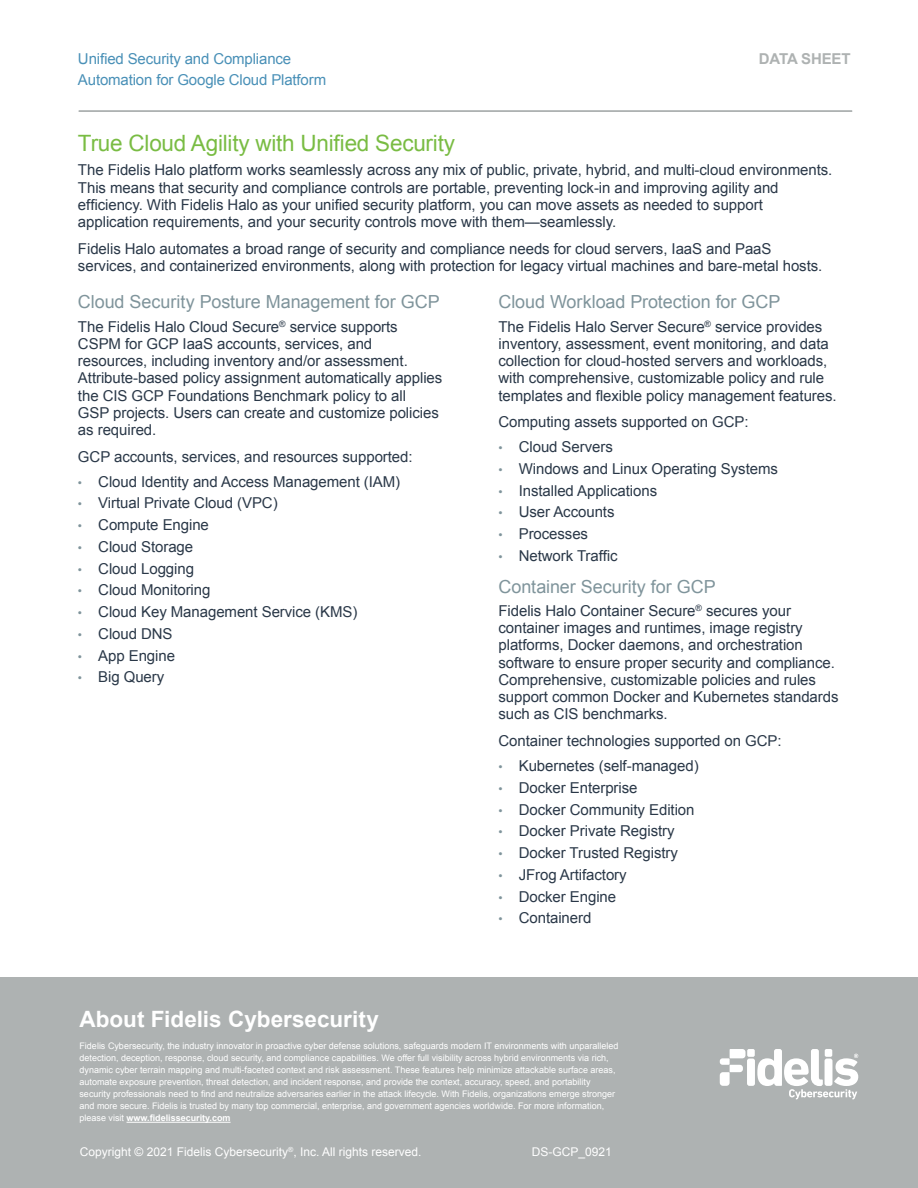
<style>
.page{position:relative;width:918px;height:1188px;background:#fff}
.page>*{position:absolute;margin:0;border:0;box-sizing:border-box;transform-origin:0 0}
.t1{font:22.5px "Arial";letter-spacing:-.01em;color:#79bc43}
.t2{font:700 22.5px "Arial";color:#fff}
.t3{font:18px "Arial";letter-spacing:-.005em;color:#7f949b}
.t4{font:15px/17.2px "Arial";letter-spacing:-.005em;color:#2a3848}
.t5{font:15px "Arial";letter-spacing:-.01em;color:#4990b7}
.t6{font:700 15px "Arial";letter-spacing:-.01em;color:#aeb2b2}
.t7{font:12px "Arial";color:#fff}
.t8{font:9px/12px "Arial";color:#fff}
.s1{font-size:12px;color:#7f949b}
.s2{font-weight:700}
</style>
<div class="page">
<div style="left:0;top:978px;width:918px;height:210px;background:#aeb2b2"></div>
<hr style="left:127px;top:1122px;width:104px;height:1px;background:#fff">
<svg style="left:720px;top:1049px;width:25px;height:37px"></svg>
<div style="left:747px;top:1059px;width:8px;height:27px;background:#fff;border-radius:2px"></div>
<div style="left:747px;top:1049px;width:8px;height:8px;background:#fff;border-radius:2px"></div>
<svg style="left:757px;top:1049px;width:101px;height:50px"></svg>
<hr style="left:79px;top:110px;width:773px;height:2px;background:#aeb2b2">
<p class="t5" style="left:78px;top:49px;width:215px">Unified Security and Compliance</p>
<p class="t6" style="left:759px;top:48px;width:93px">DATA SHEET</p>
<p class="t5" style="left:78px;top:70px;width:250px">Automation for Google Cloud Platform</p>
<h1 class="t1" style="left:78px;top:129px;width:378px">True Cloud Agility with Unified Security</h1>
<p class="t4" style="left:78px;top:162px;width:756px">The Fidelis Halo platform works seamlessly across any mix of public, private, hybrid, and multi-cloud environments.<br>This means that security and compliance controls are portable, preventing lock-in and improving agility and efficiency. With Fidelis Halo as your unified security platform, you can move assets as needed to support application requirements, and your security controls move with them—seamlessly.</p>
<p class="t4" style="left:78px;top:240px;width:746px">Fidelis Halo automates a broad range of security and compliance needs for cloud servers, IaaS and PaaS services, and containerized environments, along with protection for legacy virtual machines and bare-metal hosts.</p>
<p class="t3" style="left:78px;top:290px;width:363px">Cloud Security Posture Management for GCP</p>
<p class="t4" style="left:78px;top:318px;width:366px">The Fidelis Halo Cloud Secure<sup>®</sup> service supports CSPM for GCP IaaS accounts, services, and resources, including inventory and/or assessment.<br>Attribute-based policy assignment automatically applies the CIS GCP Foundations Benchmark policy to all<br>GSP projects. Users can create and customize policies as required.</p>
<p class="t4" style="left:78px;top:448px;width:336px">GCP accounts, services, and resources supported:</p>
<p class="t4" style="left:78px;top:473px;width:324px"><span class="s1">•</span> Cloud Identity and Access Management (IAM)</p>
<p class="t4" style="left:78px;top:495px;width:201px"><span class="s1">•</span> Virtual Private Cloud (VPC)</p>
<p class="t4" style="left:78px;top:516px;width:132px"><span class="s1">•</span> Compute Engine</p>
<p class="t4" style="left:78px;top:538px;width:117px"><span class="s1">•</span> Cloud Storage</p>
<p class="t4" style="left:78px;top:560px;width:118px"><span class="s1">•</span> Cloud Logging</p>
<p class="t4" style="left:78px;top:582px;width:134px"><span class="s1">•</span> Cloud Monitoring</p>
<p class="t4" style="left:78px;top:603px;width:281px"><span class="s1">•</span> Cloud Key Management Service (KMS)</p>
<p class="t4" style="left:78px;top:625px;width:96px"><span class="s1">•</span> Cloud DNS</p>
<p class="t4" style="left:78px;top:647px;width:99px"><span class="s1">•</span> App Engine</p>
<p class="t4" style="left:78px;top:669px;width:88px"><span class="s1">•</span> Big Query</p>
<p class="t3" style="left:498px;top:290px;width:283px">Cloud Workload Protection for GCP</p>
<p class="t4" style="left:498px;top:318px;width:340px">The Fidelis Halo Server Secure<sup>®</sup> service provides inventory, assessment, event monitoring, and data collection for cloud-hosted servers and workloads, with comprehensive, customizable policy and rule templates and flexible policy management features.</p>
<p class="t4" style="left:498px;top:414px;width:252px">Computing assets supported on GCP:</p>
<p class="t4" style="left:498px;top:438px;width:116px"><span class="s1">•</span> Cloud Servers</p>
<p class="t4" style="left:498px;top:460px;width:281px"><span class="s1">•</span> Windows and Linux Operating Systems</p>
<p class="t4" style="left:498px;top:482px;width:160px"><span class="s1">•</span> Installed Applications</p>
<p class="t4" style="left:498px;top:504px;width:118px"><span class="s1">•</span> User Accounts</p>
<p class="t4" style="left:498px;top:525px;width:91px"><span class="s1">•</span> Processes</p>
<p class="t4" style="left:498px;top:547px;width:121px"><span class="s1">•</span> Network Traffic</p>
<p class="t3" style="left:498px;top:574px;width:219px">Container Security for GCP</p>
<p class="t4" style="left:498px;top:602px;width:342px">Fidelis Halo Container Secure<sup>®</sup> secures your container images and runtimes, image registry platforms, Docker daemons, and orchestration software to ensure proper security and compliance.<br>Comprehensive, customizable policies and rules support common Docker and Kubernetes standards such as CIS benchmarks.</p>
<p class="t4" style="left:498px;top:733px;width:285px">Container technologies supported on GCP:</p>
<p class="t4" style="left:498px;top:757px;width:202px"><span class="s1">•</span> Kubernetes (self-managed)</p>
<p class="t4" style="left:498px;top:779px;width:141px"><span class="s1">•</span> Docker Enterprise</p>
<p class="t4" style="left:498px;top:801px;width:198px"><span class="s1">•</span> Docker Community Edition</p>
<p class="t4" style="left:498px;top:823px;width:178px"><span class="s1">•</span> Docker Private Registry</p>
<p class="t4" style="left:498px;top:844px;width:181px"><span class="s1">•</span> Docker Trusted Registry</p>
<p class="t4" style="left:498px;top:866px;width:130px"><span class="s1">•</span> JFrog Artifactory</p>
<p class="t4" style="left:498px;top:888px;width:119px"><span class="s1">•</span> Docker Engine</p>
<p class="t4" style="left:498px;top:910px;width:94px"><span class="s1">•</span> Containerd</p>
<h1 class="t2" style="left:79px;top:1004px;width:301px">About Fidelis Cybersecurity</h1>
<p class="t8" style="left:79px;top:1040px;width:540px">Fidelis Cybersecurity, the industry innovator in proactive cyber defense solutions, safeguards modern IT environments with unparalleled detection, deception, response, cloud security, and compliance capabilities. We offer full visibility across hybrid environments via rich, dynamic cyber terrain mapping and multi-faceted context and risk assessment. These features help minimize attackable surface areas, automate exposure prevention, threat detection, and incident response, and provide the context, accuracy, speed, and portability security professionals need to find and neutralize adversaries earlier in the attack lifecycle. With Fidelis, organizations emerge stronger and more secure. Fidelis is trusted by many top commercial, enterprise, and government agencies worldwide. For more information, please visit <span class="s2">www.fidelissecurity.com</span></p>
<p class="t7" style="left:80px;top:1144px;width:343px">Copyright © 2021 Fidelis Cybersecurity<sup>®</sup>, Inc. All rights reserved.</p>
<p class="t7" style="left:532px;top:1144px;width:82px">DS-GCP_0921</p>
</div>
